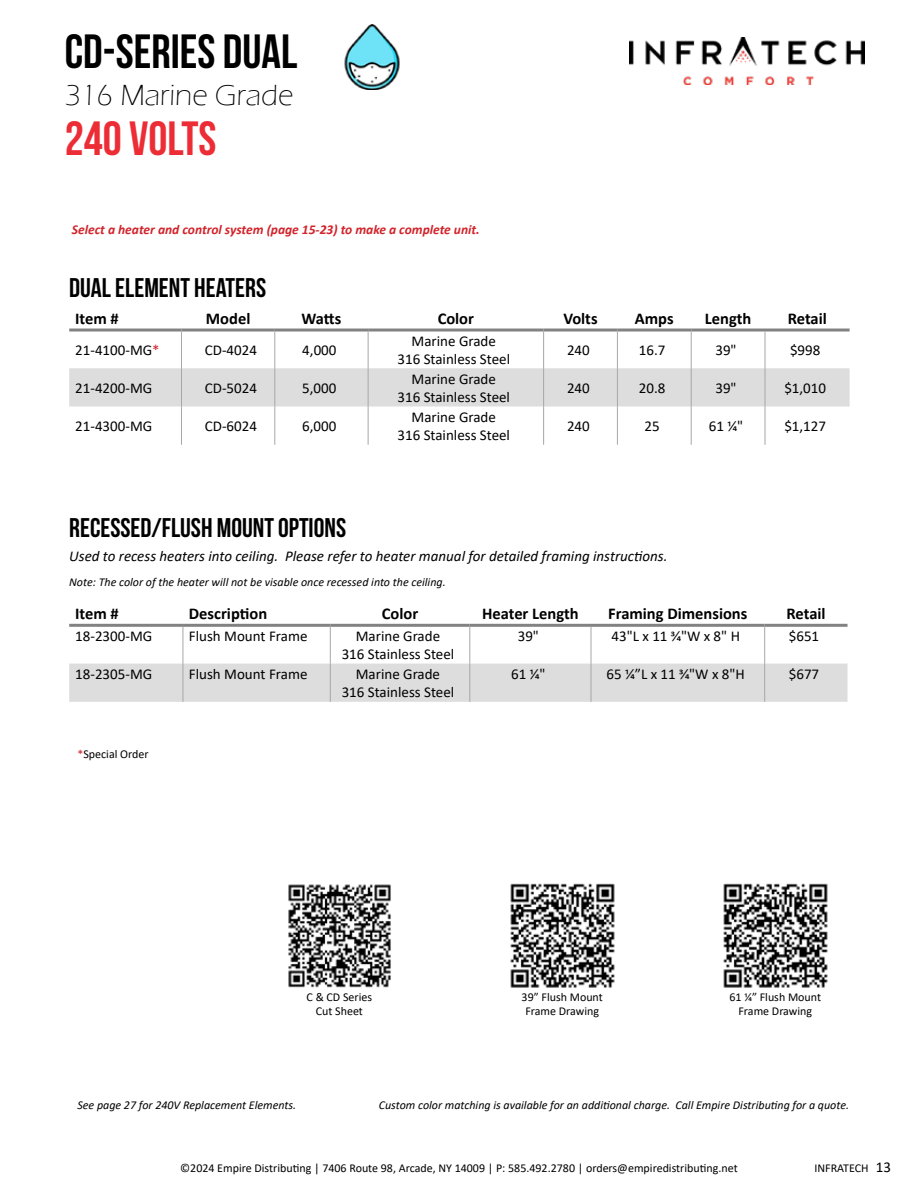
<style>
.page{position:relative;width:918px;height:1188px;background:#fff}
.page>*{position:absolute;margin:0;border:0;box-sizing:border-box;transform-origin:0 0}
.t1{font:48px "Bebas Neue";color:#000}
.t2{font:48px "Bebas Neue";color:#ec2d35}
.t3{font:300 30px "Eras ITC";color:#000}
.t4{font:27px "Bebas Neue";color:#000}
.t5{font:700 16.5px "Calibri";color:#000}
.t6{font:15px/18px "Calibri";color:#000;text-align:center}
.t7{font:italic 15px "Calibri";color:#000}
.t8{font:italic 700 13.5px "Calibri";color:#d2232a}
.t9{font:12px/14.4px "Calibri";color:#000;text-align:center}
.t10{font:italic 12px "Calibri";color:#000}
.s1{color:#d2232a}
.s2{font-size:15px}
</style>
<div class="page">
<div style="left:69px;top:368px;width:781px;height:39px;background:#ddd"></div>
<hr style="left:69px;top:329px;width:112px;height:3px;background:#828282">
<hr style="left:181px;top:329px;width:94px;height:3px;background:#828282">
<hr style="left:275px;top:329px;width:93px;height:3px;background:#828282">
<hr style="left:368px;top:329px;width:176px;height:3px;background:#828282">
<hr style="left:544px;top:329px;width:73px;height:3px;background:#828282">
<hr style="left:617px;top:329px;width:74px;height:3px;background:#828282">
<hr style="left:691px;top:329px;width:74px;height:3px;background:#828282">
<hr style="left:765px;top:329px;width:85px;height:3px;background:#828282">
<hr style="left:181px;top:332px;width:1px;height:36px;background:#a7a7a7">
<hr style="left:274px;top:332px;width:1px;height:36px;background:#a7a7a7">
<hr style="left:368px;top:332px;width:1px;height:36px;background:#a7a7a7">
<hr style="left:543px;top:332px;width:1px;height:36px;background:#a7a7a7">
<hr style="left:617px;top:332px;width:1px;height:36px;background:#a7a7a7">
<hr style="left:691px;top:332px;width:1px;height:36px;background:#a7a7a7">
<hr style="left:765px;top:332px;width:1px;height:36px;background:#a7a7a7">
<hr style="left:181px;top:368px;width:1px;height:39px;background:#a7a7a7">
<hr style="left:274px;top:368px;width:1px;height:39px;background:#a7a7a7">
<hr style="left:368px;top:368px;width:1px;height:39px;background:#a7a7a7">
<hr style="left:543px;top:368px;width:1px;height:39px;background:#a7a7a7">
<hr style="left:617px;top:368px;width:1px;height:39px;background:#a7a7a7">
<hr style="left:691px;top:368px;width:1px;height:39px;background:#a7a7a7">
<hr style="left:765px;top:368px;width:1px;height:39px;background:#a7a7a7">
<hr style="left:181px;top:407px;width:1px;height:38px;background:#a7a7a7">
<hr style="left:274px;top:407px;width:1px;height:38px;background:#a7a7a7">
<hr style="left:368px;top:407px;width:1px;height:38px;background:#a7a7a7">
<hr style="left:543px;top:407px;width:1px;height:38px;background:#a7a7a7">
<hr style="left:617px;top:407px;width:1px;height:38px;background:#a7a7a7">
<hr style="left:691px;top:407px;width:1px;height:38px;background:#a7a7a7">
<hr style="left:765px;top:407px;width:1px;height:38px;background:#a7a7a7">
<div style="left:69px;top:664px;width:779px;height:38px;background:#ddd"></div>
<hr style="left:69px;top:624px;width:114px;height:3px;background:#828282">
<hr style="left:183px;top:624px;width:147px;height:3px;background:#828282">
<hr style="left:330px;top:624px;width:140px;height:3px;background:#828282">
<hr style="left:470px;top:624px;width:121px;height:3px;background:#828282">
<hr style="left:591px;top:624px;width:174px;height:3px;background:#828282">
<hr style="left:765px;top:624px;width:83px;height:3px;background:#828282">
<hr style="left:183px;top:627px;width:1px;height:37px;background:#a7a7a7">
<hr style="left:330px;top:627px;width:1px;height:37px;background:#a7a7a7">
<hr style="left:469px;top:627px;width:1px;height:37px;background:#a7a7a7">
<hr style="left:591px;top:627px;width:1px;height:37px;background:#a7a7a7">
<hr style="left:764px;top:627px;width:1px;height:37px;background:#a7a7a7">
<hr style="left:183px;top:664px;width:1px;height:38px;background:#a7a7a7">
<hr style="left:330px;top:664px;width:1px;height:38px;background:#a7a7a7">
<hr style="left:469px;top:664px;width:1px;height:38px;background:#a7a7a7">
<hr style="left:591px;top:664px;width:1px;height:38px;background:#a7a7a7">
<hr style="left:764px;top:664px;width:1px;height:38px;background:#a7a7a7">
<img style="left:510px;top:883px;width:105px;height:105px">
<img style="left:723px;top:883px;width:105px;height:105px">
<img style="left:288px;top:884px;width:103px;height:104px">
<img style="left:630px;top:37px;width:235px;height:47px">
<img style="left:344px;top:24px;width:56px;height:66px">
<h1 class="t1" style="left:65px;top:25px;width:234px">CD-SERIES DUAL</h1>
<h2 class="t3" style="left:65px;top:79px;width:230px">316 Marine Grade</h2>
<h1 class="t2" style="left:65px;top:112px;width:153px">240 VOLTS</h1>
<p class="t8" style="left:72px;top:220px;width:409px">Select a heater and control system (page 15-23) to make a complete unit.</p>
<h3 class="t4" style="left:69px;top:273px;width:198px">DUAL ELEMENT HEATERS</h3>
<p class="t5" style="left:75px;top:307px;width:45px">Item #</p>
<p class="t5" style="left:206px;top:307px;width:46px">Model</p>
<p class="t5" style="left:302px;top:307px;width:41px">Watts</p>
<p class="t5" style="left:438px;top:307px;width:38px">Color</p>
<p class="t5" style="left:563px;top:307px;width:36px">Volts</p>
<p class="t5" style="left:635px;top:307px;width:40px">Amps</p>
<p class="t5" style="left:705px;top:307px;width:48px">Length</p>
<p class="t5" style="left:788px;top:307px;width:41px">Retail</p>
<p class="t6" style="left:75px;top:340px;width:86px">21-4100-MG<span class="s1">*</span></p>
<p class="t6" style="left:205px;top:340px;width:54px">CD-4024</p>
<p class="t6" style="left:302px;top:340px;width:36px">4,000</p>
<p class="t6" style="left:398px;top:331px;width:114px">Marine Grade<br>316 Stainless Steel</p>
<p class="t6" style="left:567px;top:340px;width:24px">240</p>
<p class="t6" style="left:639px;top:340px;width:28px">16.7</p>
<p class="t6" style="left:715px;top:340px;width:23px">39"</p>
<p class="t6" style="left:790px;top:340px;width:32px">$998</p>
<p class="t6" style="left:75px;top:379px;width:79px">21-4200-MG</p>
<p class="t6" style="left:205px;top:379px;width:54px">CD-5024</p>
<p class="t6" style="left:302px;top:379px;width:36px">5,000</p>
<p class="t6" style="left:397px;top:370px;width:114px">Marine Grade<br>316 Stainless Steel</p>
<p class="t6" style="left:567px;top:379px;width:24px">240</p>
<p class="t6" style="left:639px;top:379px;width:28px">20.8</p>
<p class="t6" style="left:715px;top:379px;width:23px">39"</p>
<p class="t6" style="left:784px;top:379px;width:43px">$1,010</p>
<p class="t6" style="left:75px;top:417px;width:79px">21-4300-MG</p>
<p class="t6" style="left:205px;top:417px;width:54px">CD-6024</p>
<p class="t6" style="left:302px;top:417px;width:36px">6,000</p>
<p class="t6" style="left:397px;top:408px;width:114px">Marine Grade<br>316 Stainless Steel</p>
<p class="t6" style="left:567px;top:417px;width:24px">240</p>
<p class="t6" style="left:645px;top:417px;width:17px">25</p>
<p class="t6" style="left:709px;top:417px;width:36px">61 1/4"</p>
<p class="t6" style="left:784px;top:417px;width:43px">$1,127</p>
<h3 class="t4" style="left:69px;top:513px;width:278px">RECESSED/FLUSH MOUNT OPTIONS</h3>
<p class="t7" style="left:69px;top:546px;width:600px">Used to recess heaters into ceiling. Please refer to heater manual for detailed framing instructions.</p>
<p class="t10" style="left:69px;top:573px;width:378px">Note: The color of the heater will not be visable once recessed into the ceiling.</p>
<p class="t5" style="left:75px;top:602px;width:45px">Item #</p>
<p class="t5" style="left:189px;top:602px;width:80px">Description</p>
<p class="t5" style="left:382px;top:602px;width:38px">Color</p>
<p class="t5" style="left:482px;top:602px;width:98px">Heater Length</p>
<p class="t5" style="left:608px;top:602px;width:141px">Framing Dimensions</p>
<p class="t5" style="left:787px;top:602px;width:41px">Retail</p>
<p class="t6" style="left:75px;top:627px;width:79px">18-2300-MG</p>
<p class="t6" style="left:189px;top:627px;width:120px">Flush Mount Frame</p>
<p class="t6" style="left:342px;top:627px;width:114px">Marine Grade<br>316 Stainless Steel</p>
<p class="t6" style="left:518px;top:627px;width:23px">39"</p>
<p class="t6" style="left:612px;top:627px;width:130px">43"L x 11 3/4"W x 8" H</p>
<p class="t6" style="left:789px;top:627px;width:32px">$651</p>
<p class="t6" style="left:75px;top:665px;width:79px">18-2305-MG</p>
<p class="t6" style="left:189px;top:665px;width:120px">Flush Mount Frame</p>
<p class="t6" style="left:342px;top:665px;width:114px">Marine Grade<br>316 Stainless Steel</p>
<p class="t6" style="left:511px;top:665px;width:36px">61 1/4"</p>
<p class="t6" style="left:607px;top:665px;width:140px">65 1/4”L x 11 3/4"W x 8"H</p>
<p class="t6" style="left:789px;top:665px;width:32px">$677</p>
<p class="t9" style="left:77px;top:747px;width:73px"><span class="s1">*</span>Special Order</p>
<p class="t9" style="left:307px;top:989px;width:67px">C &amp; CD Series<br>Cut Sheet</p>
<p class="t9" style="left:522px;top:989px;width:83px">39” Flush Mount<br>Frame Drawing</p>
<p class="t9" style="left:730px;top:989px;width:93px">61 1/4” Flush Mount<br>Frame Drawing</p>
<p class="t10" style="left:77px;top:1097px;width:220px">See page 27 for 240V Replacement Elements.</p>
<p class="t10" style="left:379px;top:1097px;width:472px">Custom color matching is available for an additional charge. Call Empire Distributing for a quote.</p>
<p class="t9" style="left:180px;top:1160px;width:559px">©2024 Empire Distributing | 7406 Route 98, Arcade, NY 14009 | P: 585.492.2780 | orders@empiredistributing.net</p>
<p class="t9" style="left:814px;top:1160px;width:78px">INFRATECH <span class="s2">13</span></p>
</div>
